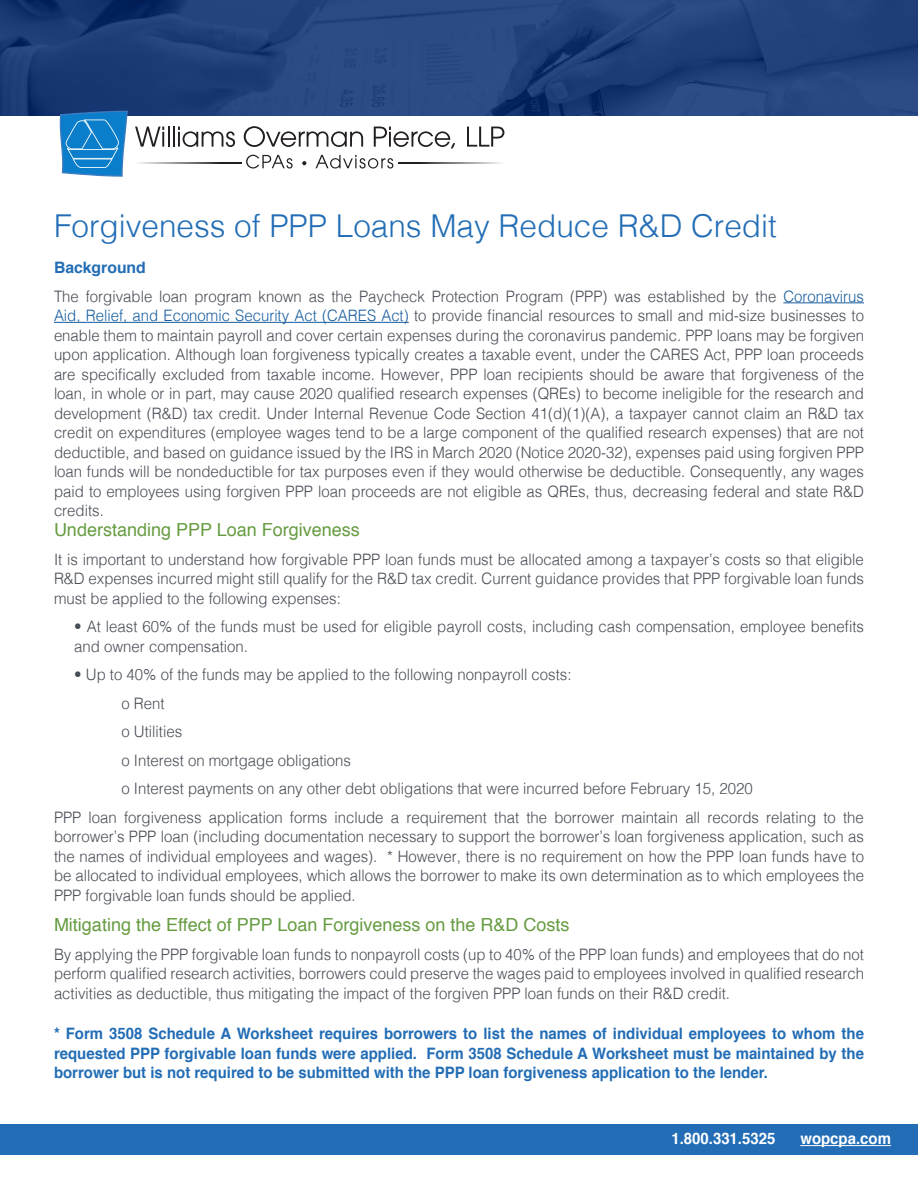
<style>
.page{position:relative;width:918px;height:1188px;background:#fff}
.page>*{position:absolute;margin:0;border:0;box-sizing:border-box;transform-origin:0 0}
.author_text{font:300 31.5px "Helvetica";color:#226db6}
.Body_Copy{font:18px "Helvetica";color:#669c41}
.Subheads{font:18px "Helvetica";color:#669c41}
.Body_Copy-2{font:300 15.75px/19.5px "Helvetica";color:#464b54;text-align:justify;scale:.95 1}
.Body_Copy-3{font:700 15.75px/19.5px "Helvetica";color:#226db6;text-align:justify;scale:.95 1}
.Indents{font:700 15.75px "Helvetica";color:#fff;scale:.95 1}
.Body_Copy-4{font:700 15.75px "Helvetica";color:#226db6}
.s1{color:#175d9e}
</style>
<div class="page">
<img style="left:0;top:0;width:918px;height:116px">
<div style="left:0;top:1124px;width:918px;height:30px;background:#226db6"></div>
<hr style="left:800px;top:1145px;width:91px;height:1px;background:#fff">
<hr style="left:783px;top:302px;width:81px;height:1px;background:#175d9e">
<hr style="left:54px;top:322px;width:355px;height:1px;background:#175d9e">
<svg style="left:60px;top:111px;width:68px;height:66px;background:#3390cf"></svg>
<svg style="left:135px;top:127px;width:34px;height:20px"></svg>
<hr style="left:173px;top:127px;width:2px;height:20px;background:#231f20">
<svg style="left:178px;top:127px;width:57px;height:20px"></svg>
<svg style="left:244px;top:126px;width:119px;height:21px"></svg>
<svg style="left:374px;top:127px;width:81px;height:21px"></svg>
<svg style="left:467px;top:127px;width:37px;height:20px"></svg>
<svg style="left:246px;top:155px;width:47px;height:14px"></svg>
<svg style="left:302px;top:161px;width:4px;height:4px"></svg>
<svg style="left:316px;top:155px;width:77px;height:14px"></svg>
<img style="left:138px;top:163px;width:103px;height:1px">
<img style="left:398px;top:163px;width:103px;height:1px">
<p class="author_text" style="left:54px;top:199px;width:724px">Forgiveness of PPP Loans May Reduce R&amp;D Credit</p>
<p class="Body_Copy-4" style="left:54px;top:255px;width:93px">Background</p>
<p class="Body_Copy-2" style="left:54px;top:285px;width:854px">The forgivable loan program known as the Paycheck Protection Program (PPP) was established by the <span class="s1">Coronavirus Aid, Relief, and Economic Security Act (CARES Act)</span> to provide financial resources to small and mid-size businesses to enable them to maintain payroll and cover certain expenses during the coronavirus pandemic. PPP loans may be forgiven upon application. Although loan forgiveness typically creates a taxable event, under the CARES Act, PPP loan proceeds are specifically excluded from taxable income. However, PPP loan recipients should be aware that forgiveness of the loan, in whole or in part, may cause 2020 qualified research expenses (QREs) to become ineligible for the research and development (R&amp;D) tax credit. Under Internal Revenue Code Section 41(d)(1)(A), a taxpayer cannot claim an R&amp;D tax credit on expenditures (employee wages tend to be a large component of the qualified research expenses) that are not deductible, and based on guidance issued by the IRS in March 2020 (Notice 2020-32), expenses paid using forgiven PPP loan funds will be nondeductible for tax purposes even if they would otherwise be deductible. Consequently, any wages paid to employees using forgiven PPP loan proceeds are not eligible as QREs, thus, decreasing federal and state R&amp;D credits.</p>
<p class="Subheads" style="left:54px;top:516px;width:307px">Understanding PPP Loan Forgiveness</p>
<p class="Body_Copy-2" style="left:54px;top:548px;width:854px">It is important to understand how forgivable PPP loan funds must be allocated among a taxpayer’s costs so that eligible R&amp;D expenses incurred might still qualify for the R&amp;D tax credit. Current guidance provides that PPP forgivable loan funds must be applied to the following expenses:</p>
<p class="Body_Copy-2" style="left:74px;top:616px;width:833px">• At least 60% of the funds must be used for eligible payroll costs, including cash compensation, employee benefits and owner compensation.</p>
<p class="Body_Copy-2" style="left:74px;top:664px;width:525px">• Up to 40% of the funds may be applied to the following nonpayroll costs:</p>
<p class="Body_Copy-2" style="left:122px;top:692px;width:47px">o Rent</p>
<p class="Body_Copy-2" style="left:122px;top:721px;width:65px">o Utilities</p>
<p class="Body_Copy-2" style="left:122px;top:749px;width:243px">o Interest on mortgage obligations</p>
<p class="Body_Copy-2" style="left:122px;top:778px;width:666px">o Interest payments on any other debt obligations that were incurred before February 15, 2020</p>
<p class="Body_Copy-2" style="left:54px;top:806px;width:854px">PPP loan forgiveness application forms include a requirement that the borrower maintain all records relating to the borrower’s PPP loan (including documentation necessary to support the borrower’s loan forgiveness application, such as the names of individual employees and wages). * However, there is no requirement on how the PPP loan funds have to be allocated to individual employees, which allows the borrower to make its own determination as to which employees the PPP forgivable loan funds should be applied.</p>
<p class="Body_Copy" style="left:54px;top:911px;width:517px">Mitigating the Effect of PPP Loan Forgiveness on the R&amp;D Costs</p>
<p class="Body_Copy-2" style="left:54px;top:943px;width:854px">By applying the PPP forgivable loan funds to nonpayroll costs (up to 40% of the PPP loan funds) and employees that do not perform qualified research activities, borrowers could preserve the wages paid to employees involved in qualified research activities as deductible, thus mitigating the impact of the forgiven PPP loan funds on their R&amp;D credit.</p>
<p class="Body_Copy-3" style="left:54px;top:1024px;width:854px">* Form 3508 Schedule A Worksheet requires borrowers to list the names of individual employees to whom the requested PPP forgivable loan funds were applied. Form 3508 Schedule A Worksheet must be maintained by the borrower but is not required to be submitted with the PPP loan forgiveness application to the lender.</p>
<p class="Indents" style="left:671px;top:1126px;width:111px">1.800.331.5325</p>
<p class="Indents" style="left:800px;top:1126px;width:97px">wopcpa.com</p>
</div>
